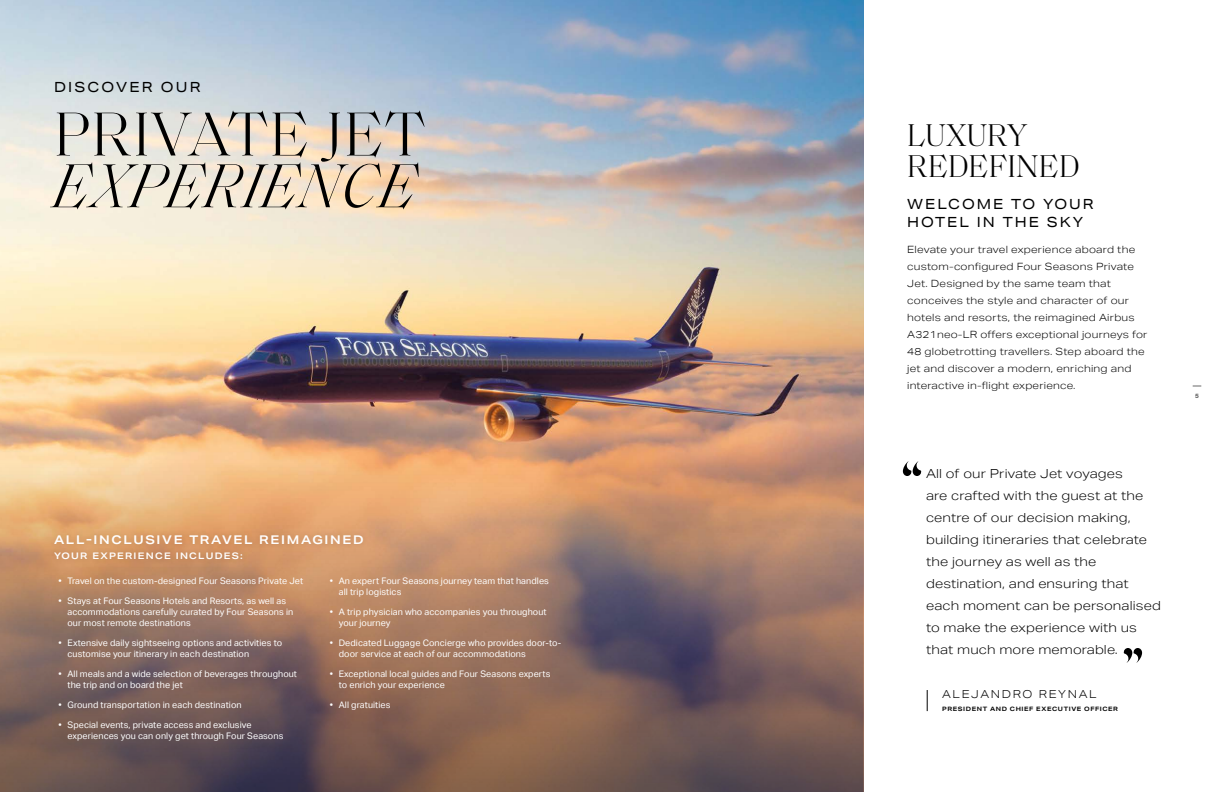
<style>
.page{position:relative;width:1224px;height:792px;background:#fff}
.page>*{position:absolute;margin:0;border:0;box-sizing:border-box;transform-origin:0 0}
.t1{font:300 63px "Saol Display";letter-spacing:.03em;color:#000}
.t2{font:italic 300 63px "Saol Display";letter-spacing:.03em;color:#000}
.t3{font:300 32px/31px "Saol Standard";letter-spacing:.01em;color:#000}
.t4{font:14px/18px "Aktiv Grotesk Ex";letter-spacing:.14em;color:#000}
.t5{font:14px "Aktiv Grotesk Ex";letter-spacing:.16em;color:#000}
.t6{font:300 12.5px/22px "Aktiv Grotesk Ex";letter-spacing:.01em;color:#000}
.t7{font:600 12px "Aktiv Grotesk Ex";letter-spacing:.14em;color:#fff}
.t8{font:300 11px "Aktiv Grotesk Ex";letter-spacing:.15em;color:#000}
.t9{font:300 10px/17px "Aktiv Grotesk Ex";letter-spacing:.02em;color:#000}
.t10{font:9px/11px "Aktiv Grotesk";letter-spacing:.01em;color:#fff}
.t11{font:600 9px "Aktiv Grotesk Ex";letter-spacing:.14em;color:#fff}
.t12{font:800 6.1px "Helvetica Neue LT Pro";color:#000}
.t13{font:700 6px "Aktiv Grotesk Ex";letter-spacing:.1em;color:#000}
</style>
<div class="page">
<img style="left:0;top:0;width:864px;height:462px">
<svg style="left:0;top:462px;width:864px;height:330px;background:#a67f68"></svg>
<div style="left:48px;top:529px;width:322px;height:37px;background:#e1a36c"></div>
<div style="left:13px;top:531px;width:592px;height:255px;background:#00394e;opacity:.01"></div>
<svg style="left:927px;top:690px;width:1px;height:21px"></svg>
<svg style="left:903px;top:461px;width:19px;height:15px"></svg>
<svg style="left:1123px;top:648px;width:19px;height:15px"></svg>
<h3 class="t5" style="left:54px;top:79px;width:148px">DISCOVER OUR</h3>
<h1 class="t1" style="left:54px;top:89px;width:373px">PRIVATE JET</h1>
<h1 class="t2" style="left:54px;top:141px;width:363px">EXPERIENCE</h1>
<h3 class="t7" style="left:54px;top:533px;width:311px">ALL-INCLUSIVE TRAVEL REIMAGINED</h3>
<p class="t11" style="left:54px;top:551px;width:190px">YOUR EXPERIENCE INCLUDES:</p>
<p class="t10" style="left:58px;top:575px;width:246px">• Travel on the custom-designed Four Seasons Private Jet</p>
<p class="t10" style="left:68px;top:595px;width:227px;text-indent:-9px">• Stays at Four Seasons Hotels and Resorts, as well as accommodations carefully curated by Four Seasons in our most remote destinations</p>
<p class="t10" style="left:68px;top:637px;width:216px;text-indent:-9px">• Extensive daily sightseeing options and activities to customise your itinerary in each destination</p>
<p class="t10" style="left:68px;top:668px;width:231px;text-indent:-9px">• All meals and a wide selection of beverages throughout the trip and on board the jet</p>
<p class="t10" style="left:58px;top:699px;width:185px">• Ground transportation in each destination</p>
<p class="t10" style="left:68px;top:719px;width:217px;text-indent:-9px">• Special events, private access and exclusive experiences you can only get through Four Seasons</p>
<p class="t10" style="left:339px;top:575px;width:212px;text-indent:-9px">• An expert Four Seasons journey team that handles all trip logistics</p>
<p class="t10" style="left:339px;top:606px;width:209px;text-indent:-9px">• A trip physician who accompanies you throughout your journey</p>
<p class="t10" style="left:339px;top:637px;width:224px;text-indent:-9px">• Dedicated Luggage Concierge who provides door-to&shy;door service at each of our accommodations</p>
<p class="t10" style="left:339px;top:668px;width:213px;text-indent:-9px">• Exceptional local guides and Four Seasons experts to enrich your experience</p>
<p class="t10" style="left:330px;top:699px;width:62px">• All gratuities</p>
<h2 class="t3" style="left:907px;top:118px;width:174px">LUXURY<br>REDEFINED</h2>
<h3 class="t4" style="left:907px;top:195px;width:188px">WELCOME TO YOUR<br>HOTEL IN THE SKY</h3>
<p class="t9" style="left:907px;top:241px;width:242px">Elevate your travel experience aboard the custom-configured Four Seasons Private Jet. Designed by the same team that conceives the style and character of our hotels and resorts, the reimagined Airbus A321neo-LR offers exceptional journeys for 48 globetrotting travellers. Step aboard the jet and discover a modern, enriching and interactive in-flight experience.</p>
<p class="t6" style="left:926px;top:463px;width:236px">All of our Private Jet voyages<br>are crafted with the guest at the centre of our decision making, building itineraries that celebrate the journey as well as the destination, and ensuring that each moment can be personalised to make the experience with us that much more memorable.</p>
<p class="t8" style="left:942px;top:687px;width:156px">ALEJANDRO REYNAL</p>
<p class="t13" style="left:942px;top:705px;width:177px">PRESIDENT AND CHIEF EXECUTIVE OFFICER</p>
<p class="t12" style="left:1195px;top:392px;width:5px">5</p>
</div>
